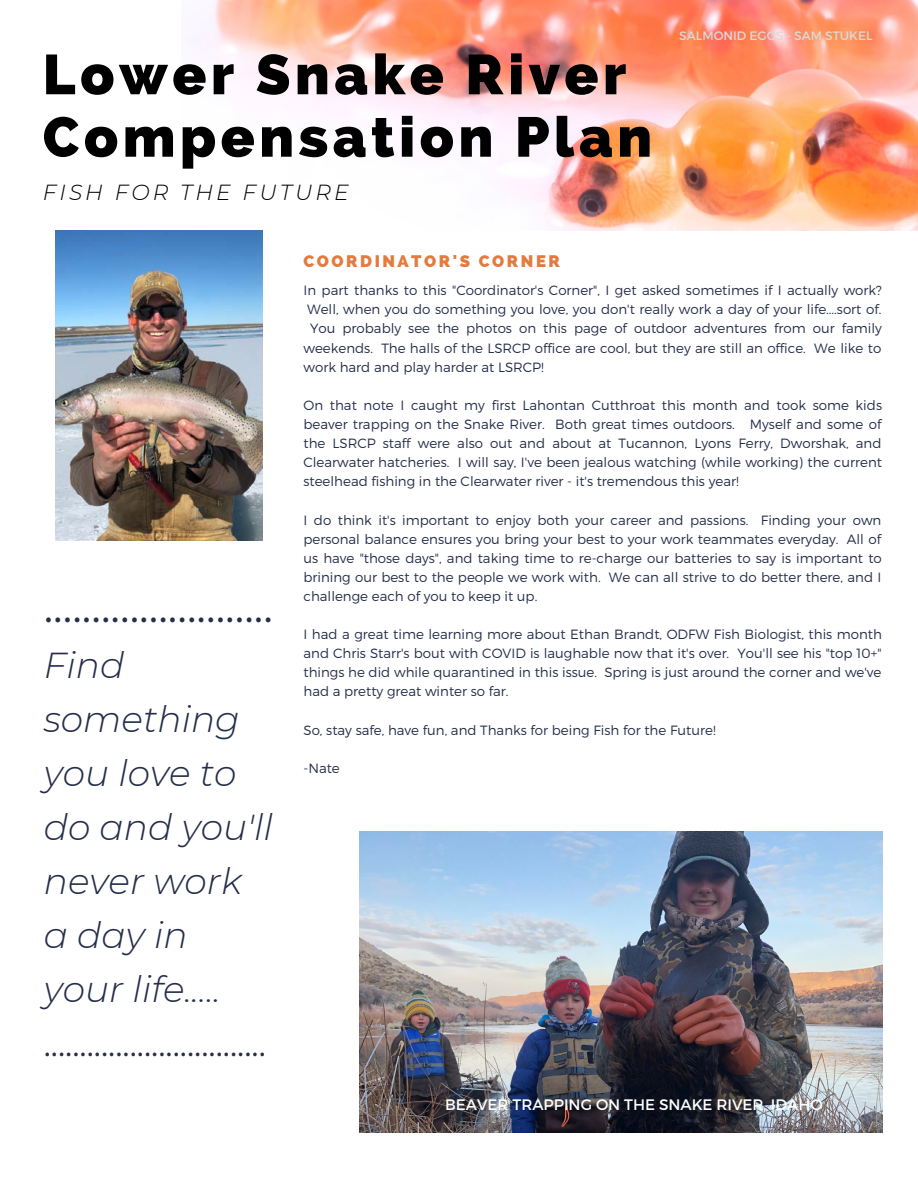
<style>
.page{position:relative;width:918px;height:1188px;background:#fff}
.page>*{position:absolute;margin:0;border:0;box-sizing:border-box;transform-origin:0 0}
.t1{font:800 56.1px/62.4px "Raleway";letter-spacing:.08em;color:#000}
.t2{font:300 48px "Montserrat";color:#252e4a}
.t3{font:italic 300 36px/54px "Montserrat";color:#252e4a}
.t4{font:300 36px "Montserrat";color:#252e4a}
.t5{font:italic 300 21.75px "Montserrat";letter-spacing:.14em;color:#000}
.t6{font:800 16.65px "Raleway";letter-spacing:.15em;color:#e57a3e}
.t7{font:15.15px "Montserrat";color:#fdfdfd}
.t8{font:300 13.35px/19px "Montserrat";color:#252e4a;text-align:justify}
.t9{font:12.15px "Montserrat";color:#d9d9d9}
</style>
<div class="page">
<img style="left:198px;top:0;width:720px;height:231px">
<img style="left:55px;top:230px;width:207px;height:311px">
<img style="left:360px;top:832px;width:523px;height:300px">
<h1 class="t1" style="left:43px;top:43px;width:611px">Lower Snake River<br>Compensation Plan</h1>
<h3 class="t5" style="left:43px;top:178px;width:307px">FISH FOR THE FUTURE</h3>
<p class="t6" style="left:303px;top:251px;width:258px">COORDINATOR'S CORNER</p>
<p class="t9" style="left:679px;top:28px;width:195px">SALMONID EGGS - SAM STUKEL</p>
<h2 class="t2" style="left:44px;top:574px;width:231px">........................</h2>
<h3 class="t3" style="left:44px;top:638px;width:231px">Find something you love to do and you'll never work a day in your life.....</h3>
<h3 class="t4" style="left:44px;top:1019px;width:224px">...............................</h3>
<p class="t8" style="left:303px;top:280px;width:580px">In part thanks to this "Coordinator's Corner", I get asked sometimes if I actually work?</p>
<p class="t8" style="left:307px;top:299px;width:576px">Well, when you do something you love, you don't really work a day of your life....sort of.</p>
<p class="t8" style="left:310px;top:319px;width:573px">You probably see the photos on this page of outdoor adventures from our family</p>
<p class="t8" style="left:303px;top:338px;width:580px">weekends. The halls of the LSRCP office are cool, but they are still an office. We like to</p>
<p class="t8" style="left:303px;top:357px;width:242px">work hard and play harder at LSRCP!</p>
<p class="t8" style="left:303px;top:395px;width:580px">On that note I caught my first Lahontan Cutthroat this month and took some kids beaver trapping on the Snake River. Both great times outdoors. Myself and some of the LSRCP staff were also out and about at Tucannon, Lyons Ferry, Dworshak, and Clearwater hatcheries. I will say, I've been jealous watching (while working) the current steelhead fishing in the Clearwater river - it's tremendous this year!</p>
<p class="t8" style="left:303px;top:510px;width:580px">I do think it's important to enjoy both your career and passions. Finding your own personal balance ensures you bring your best to your work teammates everyday. All of us have "those days", and taking time to re-charge our batteries to say is important to brining our best to the people we work with. We can all strive to do better there, and I challenge each of you to keep it up.</p>
<p class="t8" style="left:303px;top:624px;width:580px">I had a great time learning more about Ethan Brandt, ODFW Fish Biologist, this month and Chris Starr's bout with COVID is laughable now that it's over. You'll see his "top 10+" things he did while quarantined in this issue. Spring is just around the corner and we've had a pretty great winter so far.</p>
<p class="t8" style="left:303px;top:720px;width:414px">So, stay safe, have fun, and Thanks for being Fish for the Future!</p>
<p class="t8" style="left:303px;top:758px;width:38px">-Nate</p>
<p class="t7" style="left:445px;top:1095px;width:379px">BEAVER TRAPPING ON THE SNAKE RIVER, IDAHO</p>
</div>
